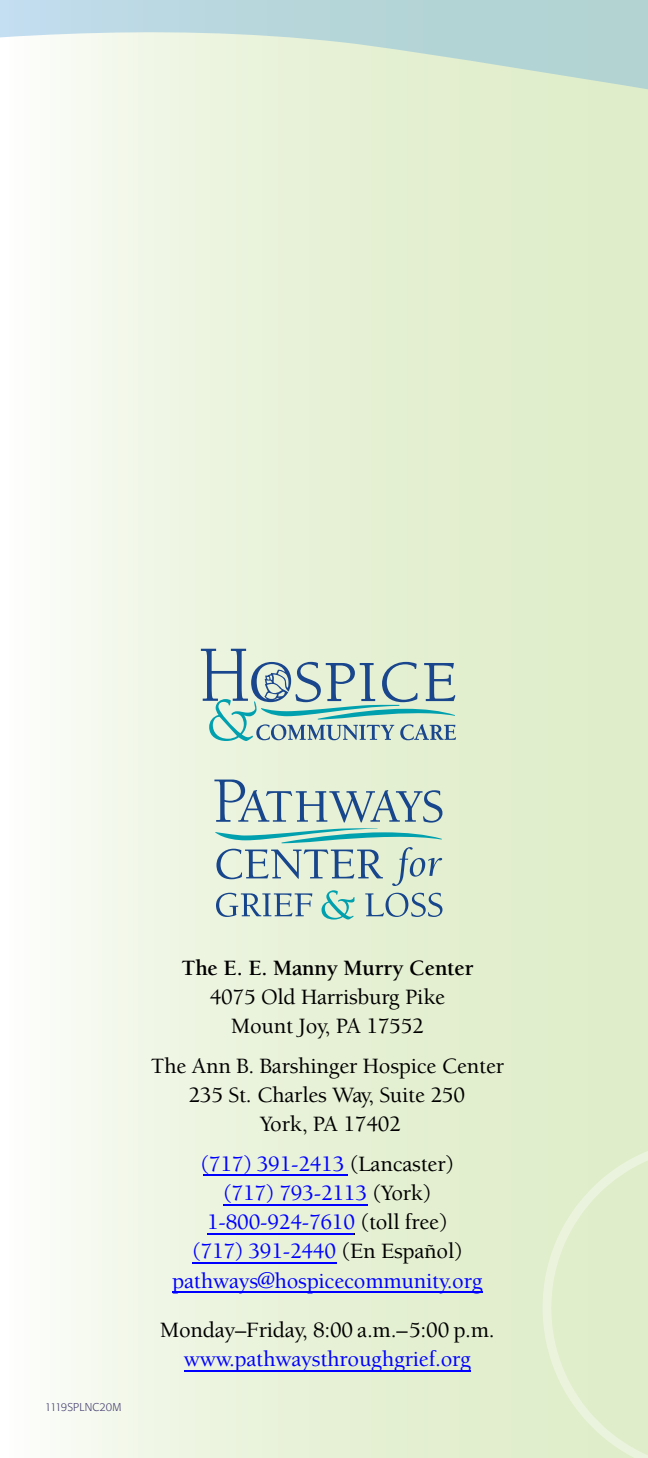
<style>
.page{position:relative;width:648px;height:1458px;background:#fff}
.page>*{position:absolute;margin:0;border:0;box-sizing:border-box;transform-origin:0 0}
.t1{font:500 22.5px/29.2px "Berkeley";letter-spacing:-.01em;color:#00f;text-align:center}
.t2{font:500 22.5px/29.2px "Berkeley";letter-spacing:-.01em;color:#000;text-align:center}
.t3{font:700 22.5px "Berkeley";letter-spacing:-.01em;color:#000}
.t4{font:300 11.25px "Formata";letter-spacing:.005em;color:#453e70}
.s1{color:#000}
</style>
<div class="page">
<div style="left:4px;top:0;width:644px;height:1458px;background:linear-gradient(to right,#f7faf3,#dbeac3)"></div>
<hr style="left:184px;top:1371px;width:287px;height:1px;background:#00f">
<hr style="left:172px;top:1292px;width:311px;height:1px;background:#00f">
<hr style="left:192px;top:1263px;width:144px;height:1px;background:#00f">
<hr style="left:207px;top:1233px;width:148px;height:1px;background:#00f">
<hr style="left:223px;top:1204px;width:144px;height:1px;background:#00f">
<hr style="left:203px;top:1175px;width:145px;height:1px;background:#00f">
<svg style="left:543px;top:1138px;width:105px;height:320px;background:#e1edcd"></svg>
<svg style="left:214px;top:780px;width:228px;height:140px;background:#bed4c9"></svg>
<svg style="left:201px;top:649px;width:255px;height:92px;background:#b8d1c8"></svg>
<svg style="left:0;top:0;width:648px;height:108px;background:#d3e6dc"></svg>
<p class="t4" style="left:45px;top:1401px;width:78px">1119SPLNC20M</p>
<p class="t3" style="left:181px;top:956px;width:294px">The E. E. Manny Murry Center</p>
<p class="t2" style="left:210px;top:983px;width:237px">4075 Old Harrisburg Pike<br>Mount Joy, PA 17552</p>
<p class="t2" style="left:151px;top:1052px;width:355px">The Ann B. Barshinger Hospice Center<br>235 St. Charles Way, Suite 250<br>York, PA 17402</p>
<p class="t1" style="left:172px;top:1150px;width:312px">(717) 391-2413 <span class="s1">(Lancaster) </span>(717) 793-2113 <span class="s1">(York)<br></span>1-800-924-7610 <span class="s1">(toll free)<br></span>(717) 391-2440 <span class="s1">(En Español) </span>pathways@hospicecommunity.org</p>
<p class="t2" style="left:160px;top:1316px;width:336px">Monday–Friday, 8:00 a.m.–5:00 p.m.</p>
<p class="t1" style="left:184px;top:1345px;width:289px">www.pathwaysthroughgrief.org</p>
</div>
